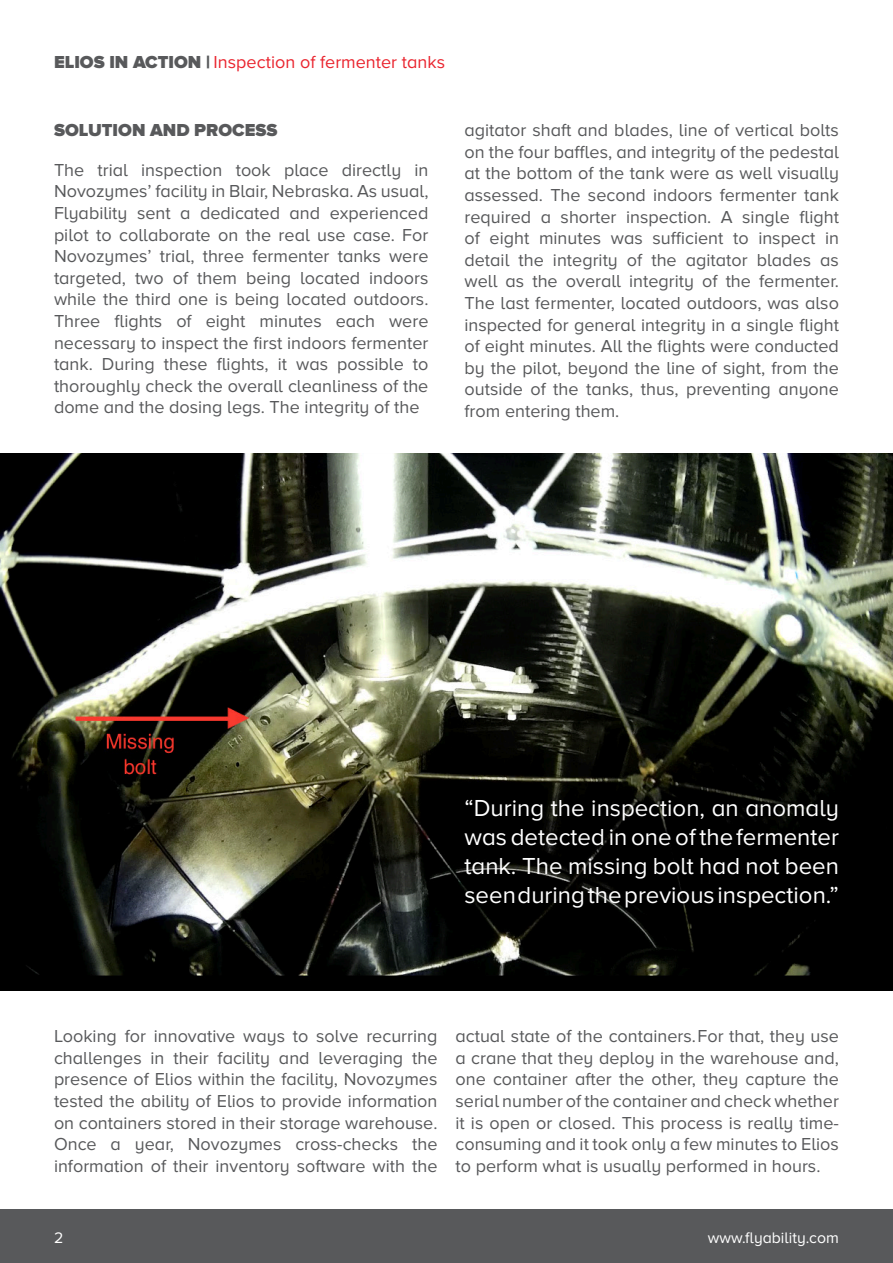
<style>
.page{position:relative;width:893px;height:1263px;background:#fff}
.page>*{position:absolute;margin:0;border:0;box-sizing:border-box;transform-origin:0 0}
.Large_Quote{font:24px/28.8px "Proxima Nova A";color:#fff;text-align:justify}
.Paragraph{font:18px/21.6px "Proxima Nova A";color:#58595b;text-align:justify}
.t1{font:18px "Proxima Nova A";color:#ea252f}
.Paragraph-2{font:900 18px "Proxima Nova A";color:#58595b}
.t2{font:15.9px "Proxima Nova A";color:#fff}
.s1{font-weight:900;color:#58595b}
</style>
<div class="page">
<div style="left:0;top:1210px;width:893px;height:53px;background:#58595b"></div>
<img style="left:0;top:453px;width:893px;height:537px">
<p class="t1" style="left:54px;top:52px;width:393px"><span class="s1">ELIOS IN ACTION |</span> Inspection of fermenter tanks</p>
<p class="Paragraph-2" style="left:54px;top:120px;width:225px">SOLUTION AND PROCESS</p>
<p class="Paragraph" style="left:54px;top:159px;width:376px">The trial inspection took place directly in Novozymes’ facility in Blair, Nebraska. As usual, Flyability sent a dedicated and experienced pilot to collaborate on the real use case. For Novozymes’ trial, three fermenter tanks were targeted, two of them being located indoors while the third one is being located outdoors.<br>Three flights of eight minutes each were necessary to inspect the first indoors fermenter tank. During these flights, it was possible to thoroughly check the overall cleanliness of the dome and the dosing legs. The integrity of the</p>
<p class="Paragraph" style="left:464px;top:120px;width:376px">agitator shaft and blades, line of vertical bolts on the four baffles, and integrity of the pedestal at the bottom of the tank were as well visually assessed. The second indoors fermenter tank required a shorter inspection. A single flight of eight minutes was sufficient to inspect in detail the integrity of the agitator blades as well as the overall integrity of the fermenter.<br>The last fermenter, located outdoors, was also inspected for general integrity in a single flight of eight minutes. All the flights were conducted by the pilot, beyond the line of sight, from the outside of the tanks, thus, preventing anyone from entering them.</p>
<p class="Large_Quote" style="left:464px;top:794px;width:376px">“During the inspection, an anomaly was detected in one of the fermenter tank. The missing bolt had not been seen during the previous inspection.”</p>
<p class="Paragraph" style="left:54px;top:1026px;width:385px">Looking for innovative ways to solve recurring challenges in their facility and leveraging the presence of Elios within the facility, Novozymes tested the ability of Elios to provide information on containers stored in their storage warehouse.<br>Once a year, Novozymes cross-checks the information of their inventory software with the</p>
<p class="Paragraph" style="left:455px;top:1026px;width:385px">actual state of the containers. For that, they use a crane that they deploy in the warehouse and, one container after the other, they capture the serial number of the container and check whether it is open or closed. This process is really time&shy;consuming and it took only a few minutes to Elios to perform what is usually performed in hours.</p>
<p class="t2" style="left:54px;top:1229px;width:11px">2</p>
<p class="t2" style="left:708px;top:1229px;width:133px">www.flyability.com</p>
</div>
